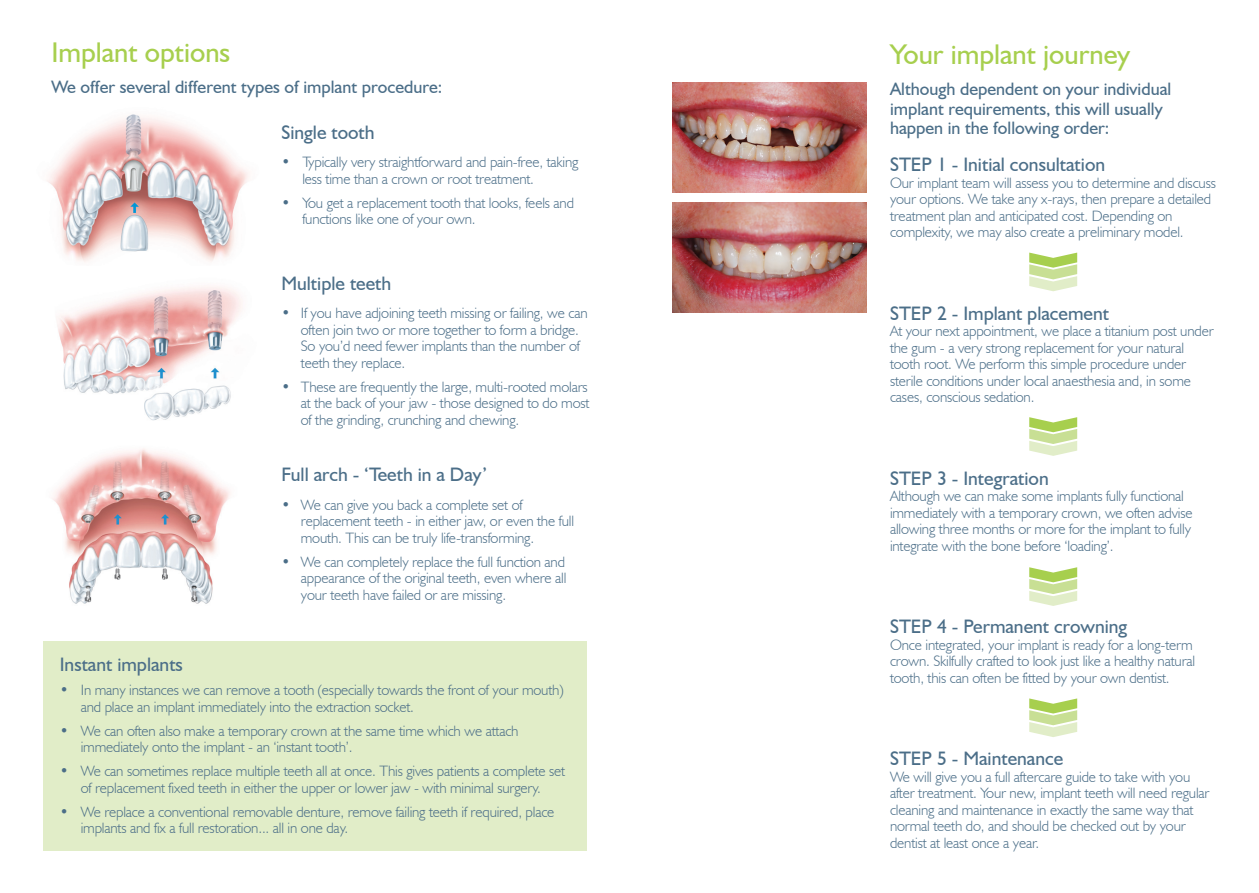
<style>
.page{position:relative;width:1259px;height:893px;background:#fff}
.page>*{position:absolute;margin:0;border:0;box-sizing:border-box;transform-origin:0 0}
.t1{font:28.5px "Humanist 521 BT";color:#a7cf4e}
.t2{font:19.5px "Humanist 521 BT";color:#4b6e88}
.t3{font:18px/19.5px "Humanist 521 BT";color:#4b6e88}
.t4{font:300 15px/16.5px "Humanist 521 BT";letter-spacing:-.01em;color:#4b6e88}
</style>
<div class="page">
<div style="left:43px;top:641px;width:544px;height:209px;background:#e1edc8"></div>
<img style="left:47px;top:114px;width:202px;height:148px">
<img style="left:57px;top:286px;width:185px;height:135px">
<img style="left:52px;top:448px;width:178px;height:156px">
<img style="left:672px;top:83px;width:194px;height:109px">
<img style="left:672px;top:203px;width:194px;height:109px">
<svg style="left:1029px;top:253px;width:48px;height:38px"></svg>
<svg style="left:1029px;top:417px;width:48px;height:39px"></svg>
<svg style="left:1029px;top:567px;width:48px;height:39px"></svg>
<svg style="left:1029px;top:698px;width:48px;height:39px"></svg>
<p class="t1" style="left:51px;top:35px;width:180px">Implant options</p>
<p class="t3" style="left:51px;top:77px;width:392px">We offer several different types of implant procedure:</p>
<p class="t2" style="left:281px;top:120px;width:95px">Single tooth</p>
<p class="t4" style="left:302px;top:154px;width:278px;text-indent:-21px">• Typically very straightforward and pain-free, taking less time than a crown or root treatment.</p>
<p class="t4" style="left:302px;top:194px;width:273px;text-indent:-21px">• You get a replacement tooth that looks, feels and functions like one of your own.</p>
<p class="t2" style="left:281px;top:271px;width:111px">Multiple teeth</p>
<p class="t4" style="left:301px;top:305px;width:288px;text-indent:-20px">• If you have adjoining teeth missing or failing, we can often join two or more together to form a bridge.<br>So you’d need fewer implants than the number of teeth they replace.</p>
<p class="t4" style="left:301px;top:378px;width:290px;text-align:justify;text-indent:-20px">• These are frequently the large, multi-rooted molars at the back of your jaw - those designed to do most of the grinding, crunching and chewing.</p>
<p class="t2" style="left:281px;top:462px;width:207px">Full arch - ‘Teeth in a Day’</p>
<p class="t2" style="left:60px;top:652px;width:125px">Instant implants</p>
<p class="t4" style="left:301px;top:496px;width:275px;text-indent:-20px">• We can give you back a complete set of replacement teeth - in either jaw, or even the full mouth. This can be truly life-transforming.</p>
<p class="t4" style="left:301px;top:553px;width:267px;text-align:justify;text-indent:-20px">• We can completely replace the full function and appearance of the original teeth, even where all your teeth have failed or are missing.</p>
<p class="t4" style="left:81px;top:682px;width:484px;text-indent:-21px">• In many instances we can remove a tooth (especially towards the front of your mouth) and place an implant immediately into the extraction socket.</p>
<p class="t4" style="left:81px;top:722px;width:439px;text-indent:-21px">• We can often also make a temporary crown at the same time which we attach immediately onto the implant - an ‘instant tooth’.</p>
<p class="t4" style="left:60px;top:763px;width:507px;text-align:center">• We can sometimes replace multiple teeth all at once. This gives patients a complete set of replacement fixed teeth in either the upper or lower jaw - with minimal surgery.</p>
<p class="t4" style="left:81px;top:803px;width:475px;text-indent:-21px">• We replace a conventional removable denture, remove failing teeth if required, place implants and fix a full restoration... all in one day.</p>
<p class="t1" style="left:890px;top:37px;width:242px">Your implant journey</p>
<p class="t3" style="left:890px;top:79px;width:283px">Although dependent on your individual implant requirements, this will usually happen in the following order:</p>
<p class="t2" style="left:890px;top:152px;width:217px">STEP 1 - Initial consultation</p>
<p class="t4" style="left:890px;top:174px;width:327px">Our implant team will assess you to determine and discuss your options. We take any x-rays, then prepare a detailed treatment plan and anticipated cost. Depending on complexity, we may also create a preliminary model.</p>
<p class="t2" style="left:890px;top:301px;width:220px">STEP 2 - Implant placement</p>
<p class="t4" style="left:890px;top:322px;width:325px">At your next appointment, we place a titanium post under the gum - a very strong replacement for your natural tooth root. We perform this simple procedure under sterile conditions under local anaesthesia and, in some cases, conscious sedation.</p>
<p class="t2" style="left:890px;top:466px;width:160px">STEP 3 - Integration</p>
<p class="t4" style="left:890px;top:487px;width:304px">Although we can make some implants fully functional immediately with a temporary crown, we often advise allowing three months or more for the implant to fully integrate with the bone before ‘loading’.</p>
<p class="t2" style="left:890px;top:614px;width:239px">STEP 4 - Permanent crowning</p>
<p class="t4" style="left:890px;top:636px;width:307px">Once integrated, your implant is ready for a long-term crown. Skilfully crafted to look just like a healthy natural tooth, this can often be fitted by your own dentist.</p>
<p class="t2" style="left:890px;top:746px;width:175px">STEP 5 - Maintenance</p>
<p class="t4" style="left:890px;top:768px;width:321px">We will give you a full aftercare guide to take with you after treatment. Your new, implant teeth will need regular cleaning and maintenance in exactly the same way that normal teeth do, and should be checked out by your dentist at least once a year.</p>
</div>
